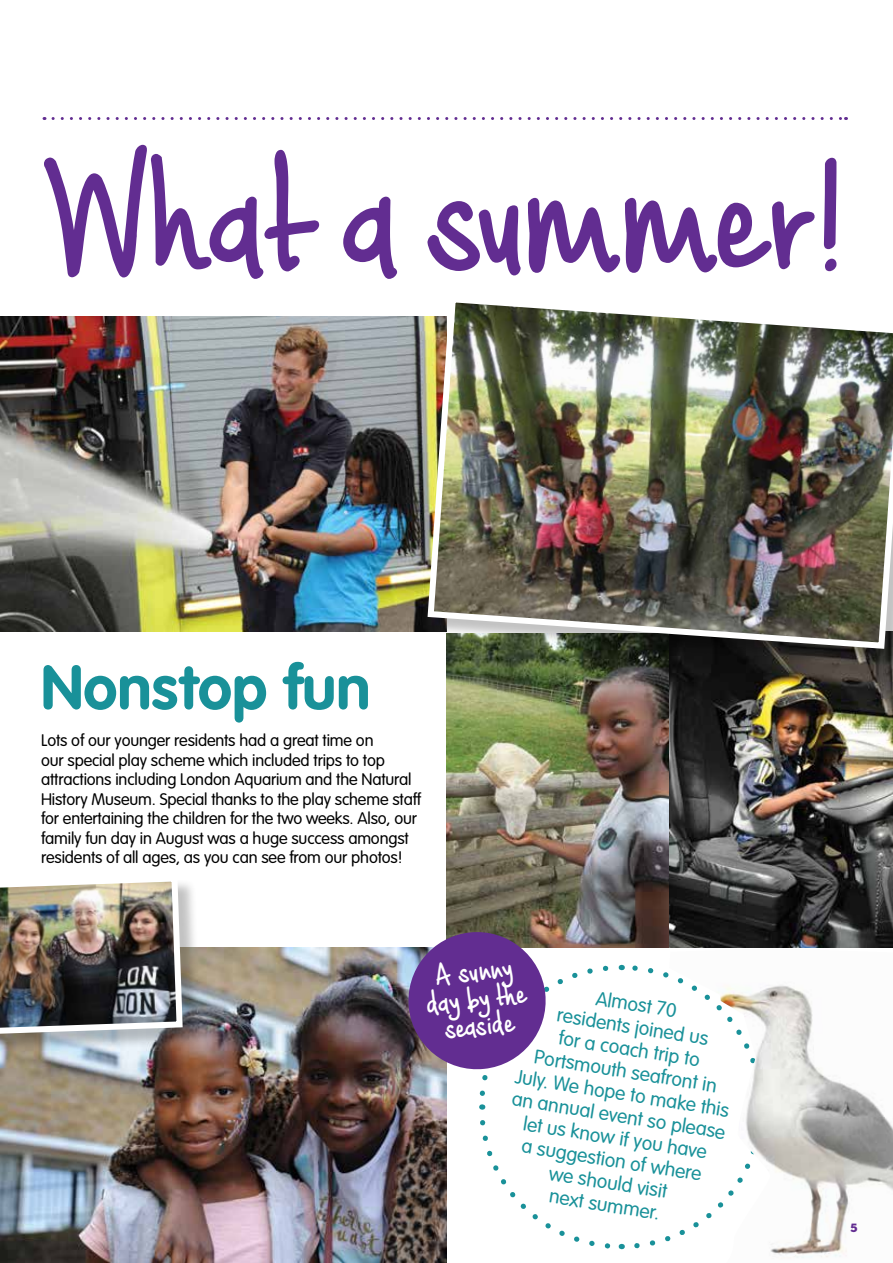
<style>
.page{position:relative;width:893px;height:1263px;background:#fff}
.page>*{position:absolute;margin:0;border:0;box-sizing:border-box;transform-origin:0 0}
.t1{font:700 202.5px "Cashew Apple Ale";letter-spacing:-.025em;color:#622d91}
.t2{font:700 61.5px "VAG Rounded";color:#199199}
.t3{font:700 39.6px "Cashew Apple Ale";color:#fff}
.t4{font:300 19.5px/22.5px "VAG Rounded";color:#199199;text-align:center}
.t5{font:300 16.5px/19.5px "VAG Rounded";letter-spacing:-.01em;color:#000}
.t6{font:12px "Chunk Five";color:#622d91}
</style>
<div class="page">
<img style="left:1px;top:316px;width:423px;height:316px">
<img style="left:1px;top:947px;width:446px;height:316px">
<img style="left:447px;top:667px;width:446px;height:280px">
<svg style="left:634px;top:1236px;width:35px;height:13px"></svg>
<svg style="left:621px;top:964px;width:48px;height:14px"></svg>
<svg style="left:480px;top:1120px;width:142px;height:130px"></svg>
<svg style="left:405px;top:928px;width:206px;height:182px"></svg>
<svg style="left:53px;top:117px;width:793px;height:3px"></svg>
<img style="left:669px;top:978px;width:224px;height:280px">
<div style="left:430px;top:299px;width:463px;height:368px;background:#000;opacity:.24"></div>
<img style="left:424px;top:299px;width:469px;height:353px">
<div style="left:0;top:878px;width:202px;height:176px;background:#000;opacity:.24"></div>
<img style="left:0;top:878px;width:186px;height:160px">
<h1 class="t1" style="left:44px;top:108px;width:806px">What a summer!</h1>
<h2 class="t2" style="left:41px;top:651px;width:331px">Nonstop fun</h2>
<p class="t5" style="left:41px;top:731px;width:381px">Lots of our younger residents had a great time on<br>our special play scheme which included trips to top attractions including London Aquarium and the Natural History Museum. Special thanks to the play scheme staff for entertaining the children for the two weeks. Also, our family fun day in August was a huge success amongst residents of all ages, as you can see from our photos!</p>
<h3 class="t3" style="left:434px;top:954px;width:79px;rotate:-6deg">A sunny</h3>
<h3 class="t3" style="left:425px;top:982px;width:103px;rotate:-6deg">day by the</h3>
<p class="t4" style="left:531px;top:976px;width:218px;rotate:9deg">Almost 70<br>residents joined us<br>for a coach trip to<br>Portsmouth seafront in<br>July. We hope to make this an annual event so please let us know if you have<br>a suggestion of where<br>we should visit<br>next summer.</p>
<h3 class="t3" style="left:443px;top:1008px;width:73px;rotate:-6deg">seaside</h3>
<p class="t6" style="left:850px;top:1221px;width:8px">5</p>
</div>
